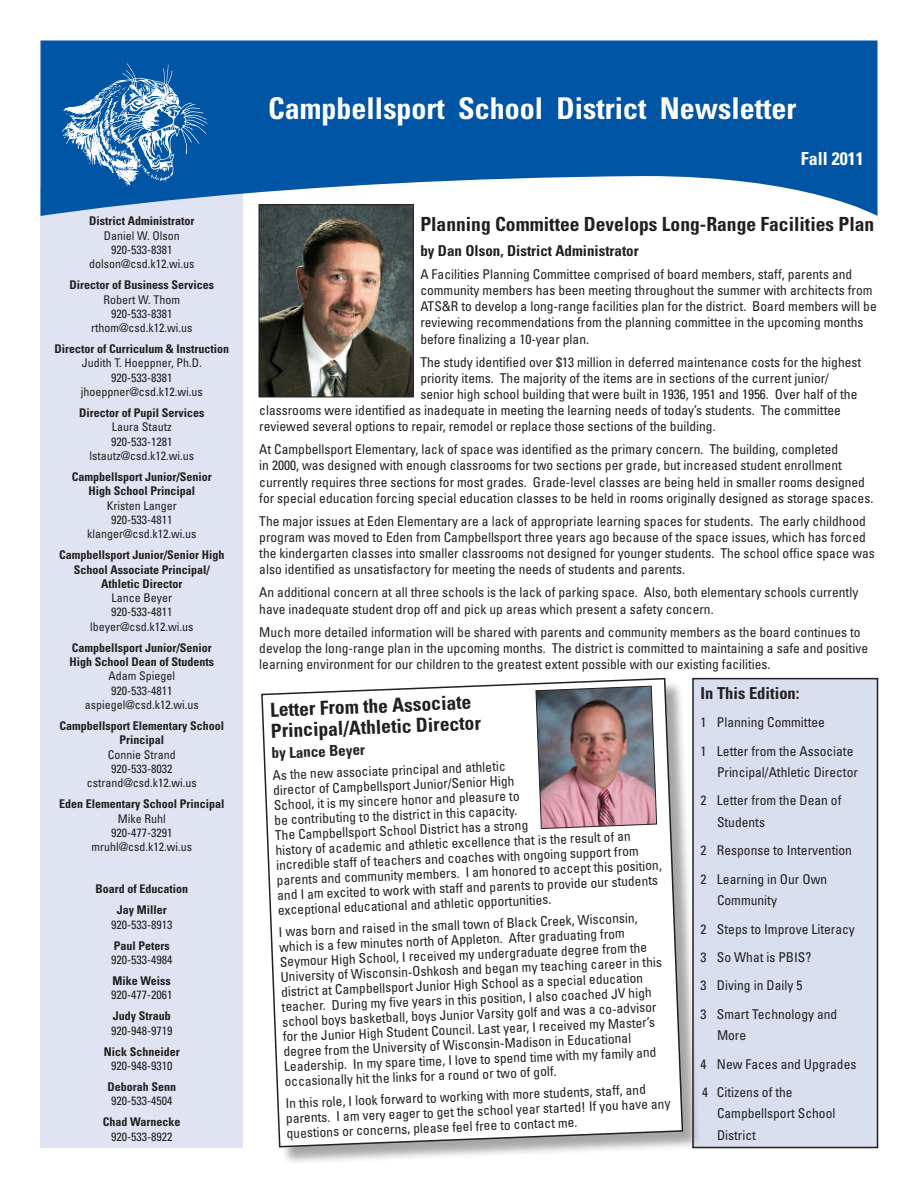
<style>
.page{position:relative;width:918px;height:1188px;background:#fff}
.page>*{position:absolute;margin:0;border:0;box-sizing:border-box;transform-origin:0 0}
.t1{font:700 condensed 30px "Univers";color:#fff}
.t2{font:700 condensed 19.5px/21px "Univers";color:#231f20}
.t3{font:700 condensed 18px "Univers";color:#fff}
.t4{font:700 condensed 16.5px "Univers";color:#231f20}
.t5{font:700 condensed 15px "Univers";color:#231f20}
.t6{font:condensed 13.5px/15px "Univers";color:#231f20}
.t7{font:condensed 12px/14.2px "Univers";color:#231f20;text-align:center}
.t8{font:700 condensed 12px/14.2px "Univers";color:#231f20;text-align:center}
.s1{font-weight:700}
.s2{font-weight:400}
</style>
<div class="page">
<div style="left:40px;top:188px;width:203px;height:960px;background:#e0e4f2"></div>
<svg style="left:40px;top:40px;width:838px;height:176px;fill:#0155a5"></svg>
<img style="left:62px;top:61px;width:147px;height:127px">
<img style="left:261px;top:206px;width:151px;height:189px">
<div style="left:259px;top:204px;width:155px;height:193px;border:1px solid #231f20"></div>
<div style="left:693px;top:679px;width:185px;height:469px;background:#dadff0"></div>
<div style="left:692px;top:678px;width:186px;height:470px;border:2px solid #231f20"></div>
<div style="left:264px;top:681px;width:437px;height:485px;background:#231f20;opacity:.4"></div>
<svg style="left:261px;top:677px;width:423px;height:471px"></svg>
<img style="left:535px;top:685px;width:122px;height:144px">
<p class="t7" style="left:89px;top:214px;width:107px"><span class="s1">District Administrator<br></span>Daniel W. Olson<br>920-533-8381 dolson@csd.k12.wi.us</p>
<p class="t7" style="left:69px;top:278px;width:146px"><span class="s1">Director of Business Services<br></span>Robert W. Thom<br>920-533-8381 rthom@csd.k12.wi.us</p>
<p class="t7" style="left:54px;top:341px;width:176px"><span class="s1">Director of Curriculum &amp; Instruction<br></span>Judith T. Hoeppner, Ph.D.<br>920-533-8381 jhoeppner@csd.k12.wi.us</p>
<p class="t7" style="left:79px;top:405px;width:127px"><span class="s1">Director of Pupil Services<br></span>Laura Stautz<br>920-533-1281 lstautz@csd.k12.wi.us</p>
<p class="t7" style="left:72px;top:469px;width:142px"><span class="s1">Campbellsport Junior/Senior<br>High School Principal<br></span>Kristen Langer<br>920-533-4811 klanger@csd.k12.wi.us</p>
<p class="t8" style="left:59px;top:548px;width:167px">Campbellsport Junior/Senior High<br>School Associate Principal/<br>Athletic Director<br><span class="s2">Lance Beyer<br>920-533-4811 lbeyer@csd.k12.wi.us</span></p>
<p class="t8" style="left:69px;top:640px;width:146px">Campbellsport Junior/Senior<br>High School Dean of Students<br><span class="s2">Adam Spiegel<br>920-533-4811 aspiegel@csd.k12.wi.us</span></p>
<p class="t7" style="left:59px;top:718px;width:166px"><span class="s1">Campbellsport Elementary School<br>Principal<br></span>Connie Strand<br>920-533-8032 cstrand@csd.k12.wi.us</p>
<p class="t7" style="left:59px;top:797px;width:167px"><span class="s1">Eden Elementary School Principal<br></span>Mike Ruhl<br>920-477-3291<br>mruhl@csd.k12.wi.us</p>
<p class="t8" style="left:95px;top:882px;width:94px">Board of Education</p>
<p class="t7" style="left:111px;top:903px;width:63px"><span class="s1">Jay Miller<br></span>920-533-8913</p>
<p class="t7" style="left:111px;top:938px;width:63px;text-align:left"><span class="s1">Paul Peters<br></span>920-533-4984</p>
<p class="t7" style="left:111px;top:973px;width:63px;text-align:left"><span class="s1">Mike Weiss<br></span>920-477-2061</p>
<p class="t7" style="left:111px;top:1009px;width:63px;text-align:left"><span class="s1">Judy Straub<br></span>920-948-9719</p>
<p class="t8" style="left:104px;top:1044px;width:78px">Nick Schneider<br><span class="s2">920-948-9310</span></p>
<p class="t7" style="left:107px;top:1079px;width:70px"><span class="s1">Deborah Senn<br></span>920-533-4504</p>
<p class="t8" style="left:103px;top:1115px;width:79px">Chad Warnecke<br><span class="s2">920-533-8922</span></p>
<p class="t1" style="left:268px;top:90px;width:530px">Campbellsport School District Newsletter</p>
<p class="t3" style="left:801px;top:148px;width:64px">Fall 2011</p>
<p class="t2" style="left:420px;top:213px;width:455px">Planning Committee Develops Long-Range Facilities Plan</p>
<p class="t5" style="left:420px;top:241px;width:220px">by Dan Olson, District Administrator</p>
<p class="t6" style="left:420px;top:266px;width:458px;line-height:16.2px">A Facilities Planning Committee comprised of board members, staff, parents and community members has been meeting throughout the summer with architects from ATS&amp;R to develop a long-range facilities plan for the district. Board members will be reviewing recommendations from the planning committee in the upcoming months before finalizing a 10-year plan.</p>
<p class="t6" style="left:420px;top:354px;width:442px">The study identified over $13 million in deferred maintenance costs for the highest</p>
<p class="t6" style="left:420px;top:370px;width:410px">priority items. The majority of the items are in sections of the current junior/</p>
<p class="t6" style="left:420px;top:386px;width:439px">senior high school building that were built in 1936, 1951 and 1956. Over half of the</p>
<p class="t6" style="left:259px;top:402px;width:583px">classrooms were identified as inadequate in meeting the learning needs of today’s students. The committee</p>
<p class="t6" style="left:259px;top:419px;width:458px">reviewed several options to repair, remodel or replace those sections of the building.</p>
<p class="t6" style="left:259px;top:441px;width:616px;line-height:16.2px">At Campbellsport Elementary, lack of space was identified as the primary concern. The building, completed<br>in 2000, was designed with enough classrooms for two sections per grade, but increased student enrollment currently requires three sections for most grades. Grade-level classes are being held in smaller rooms designed for special education forcing special education classes to be held in rooms originally designed as storage spaces.</p>
<p class="t6" style="left:259px;top:513px;width:617px;line-height:16.2px">The major issues at Eden Elementary are a lack of appropriate learning spaces for students. The early childhood program was moved to Eden from Campbellsport three years ago because of the space issues, which has forced the kindergarten classes into smaller classrooms not designed for younger students. The school office space was also identified as unsatisfactory for meeting the needs of students and parents.</p>
<p class="t6" style="left:259px;top:584px;width:601px;line-height:16.2px">An additional concern at all three schools is the lack of parking space. Also, both elementary schools currently have inadequate student drop off and pick up areas which present a safety concern.</p>
<p class="t6" style="left:259px;top:623px;width:610px;line-height:16.2px">Much more detailed information will be shared with parents and community members as the board continues to develop the long-range plan in the upcoming months. The district is committed to maintaining a safe and positive learning environment for our children to the greatest extent possible with our existing facilities.</p>
<p class="t4" style="left:700px;top:683px;width:100px">In This Edition:</p>
<p class="t6" style="left:700px;top:715px;width:126px">1 Planning Committee</p>
<p class="t6" style="left:717px;top:740px;width:142px;line-height:21.6px;text-indent:-16px">1 Letter from the Associate<br>Principal/Athletic Director</p>
<p class="t6" style="left:717px;top:790px;width:126px;line-height:21.6px;text-indent:-16px">2 Letter from the Dean of<br>Students</p>
<p class="t6" style="left:700px;top:843px;width:153px">2 Response to Intervention</p>
<p class="t6" style="left:717px;top:868px;width:112px;line-height:21.6px;text-indent:-16px">2 Learning in Our Own<br>Community</p>
<p class="t6" style="left:700px;top:921px;width:156px">2 Steps to Improve Literacy</p>
<p class="t6" style="left:700px;top:949px;width:112px">3 So What is PBIS?</p>
<p class="t6" style="left:700px;top:978px;width:103px">3 Diving in Daily 5</p>
<p class="t6" style="left:717px;top:1003px;width:122px;line-height:21.6px;text-indent:-16px">3 Smart Technology and<br>More</p>
<p class="t6" style="left:700px;top:1056px;width:157px">4 New Faces and Upgrades</p>
<p class="t6" style="left:717px;top:1081px;width:120px;line-height:21.6px;text-indent:-15px">4 Citizens of the<br>Campbellsport School<br>District</p>
<p class="t2" style="left:270px;top:699px;width:212px;rotate:-2deg">Letter From the Associate<br>Principal/Athletic Director</p>
<p class="t5" style="left:271px;top:744px;width:95px;rotate:-2deg">by Lance Beyer</p>
<p class="t6" style="left:272px;top:767px;width:387px;rotate:-2deg">As the new associate principal and athletic<br>director of Campbellsport Junior/Senior High<br>School, it is my sincere honor and pleasure to<br>be contributing to the district in this capacity.<br>The Campbellsport School District has a strong<br>history of academic and athletic excellence that is the result of an incredible staff of teachers and coaches with ongoing support from parents and community members. I am honored to accept this position, and I am excited to work with staff and parents to provide our students exceptional educational and athletic opportunities.</p>
<p class="t6" style="left:279px;top:923px;width:383px;rotate:-2deg">I was born and raised in the small town of Black Creek, Wisconsin, which is a few minutes north of Appleton. After graduating from Seymour High School, I received my undergraduate degree from the University of Wisconsin-Oshkosh and began my teaching career in this district at Campbellsport Junior High School as a special education teacher. During my fi ve years in this position, I also coached JV high school boys basketball, boys Junior Varsity golf and was a co-advisor for the Junior High Student Council. Last year, I received my Master’s degree from the University of Wisconsin-Madison in Educational Leadership. In my spare time, I love to spend time with my family and occasionally hit the links for a round or two of golf.</p>
<p class="t6" style="left:285px;top:1095px;width:386px;rotate:-2deg">In this role, I look forward to working with more students, staff, and parents. I am very eager to get the school year started! If you have any questions or concerns, please feel free to contact me.</p>
</div>
